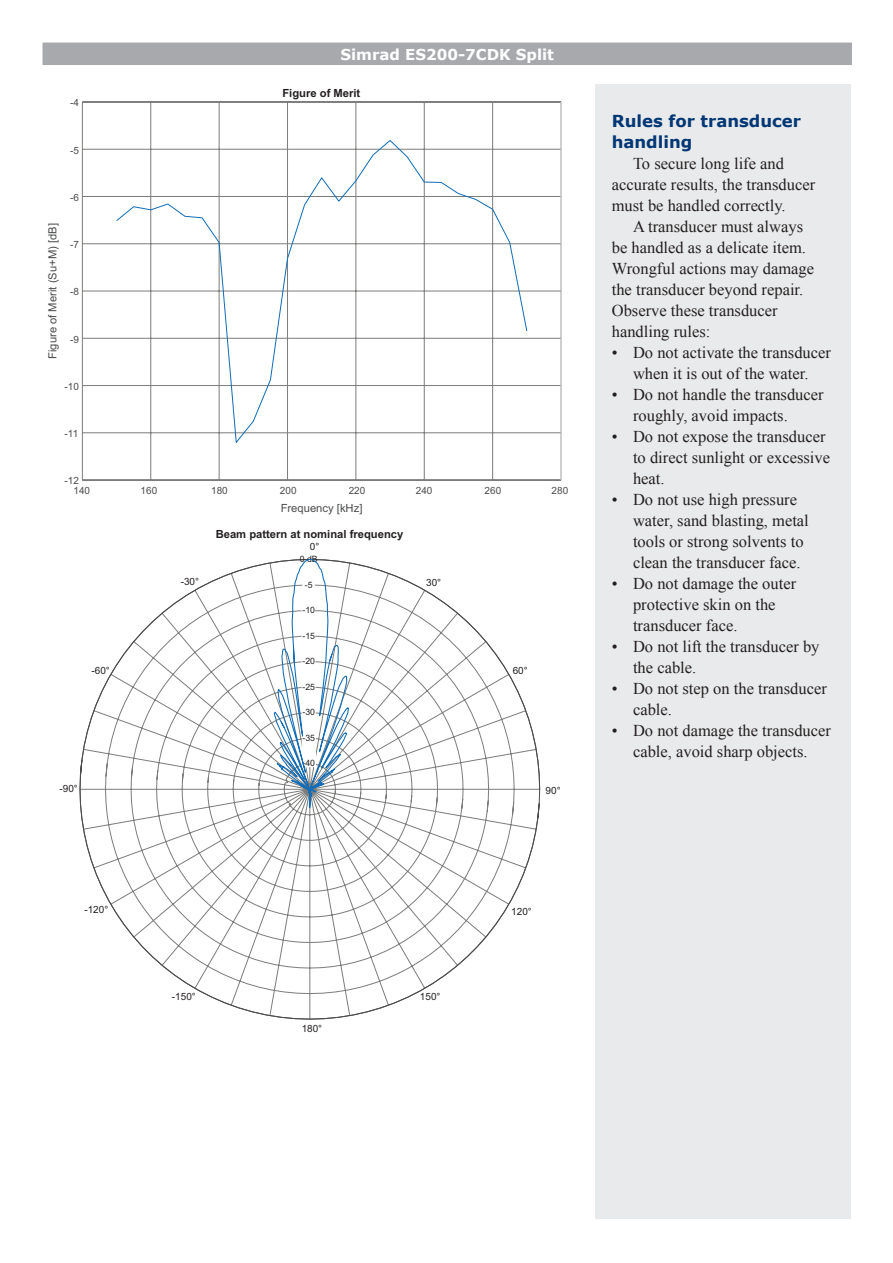
<style>
.page{position:relative;width:893px;height:1263px;background:#fff}
.page>*{position:absolute;margin:0;border:0;box-sizing:border-box;transform-origin:0 0}
.Bullet{font:16.5px/21px "Times New Roman";color:#231f20}
.Normal_without_inden{font:16.5px/21px "Times New Roman";color:#231f20}
.Heading01{font:700 16.5px/21px "Verdana";color:#013775}
.Title04{font:700 15px "Verdana";color:#fff}
.t1{font:700 11.25px "Arial";color:#231f20}
.t2{font:11.25px "Arial";color:#4b4c4d}
.t3{font:10.05px "Arial";color:#4b4c4d}
.t4{font:9.9px "Arial";color:#231f20}
.t5{font:8.7px "Arial";color:#231f20}
</style>
<div class="page">
<div style="left:43px;top:43px;width:808px;height:21px;background:#a8a9ad"></div>
<div style="left:43px;top:43px;width:809px;height:22px;border:2px solid #a8a9ad"></div>
<div style="left:595px;top:85px;width:256px;height:1134px;background:#e9eaeb"></div>
<svg style="left:82px;top:102px;width:479px;height:378px"></svg>
<hr style="left:561px;top:102px;width:1px;height:378px;background:#e1e2e4">
<svg style="left:116px;top:140px;width:412px;height:304px"></svg>
<svg style="left:80px;top:564px;width:460px;height:451px"></svg>
<svg style="left:247px;top:558px;width:110px;height:462px"></svg>
<p class="t3" style="left:70px;top:99px;width:10px">-4</p>
<p class="t3" style="left:70px;top:146px;width:10px">-5</p>
<p class="t2" style="left:48px;top:359px;width:137px;rotate:-90deg">Figure of Merit (Su+M) [dB]</p>
<p class="t3" style="left:70px;top:194px;width:10px">-6</p>
<p class="t3" style="left:70px;top:241px;width:10px">-7</p>
<p class="t3" style="left:70px;top:288px;width:10px">-8</p>
<p class="t3" style="left:70px;top:335px;width:10px">-9</p>
<p class="t3" style="left:65px;top:383px;width:16px">-10</p>
<p class="t3" style="left:65px;top:430px;width:15px">-11</p>
<p class="t3" style="left:65px;top:477px;width:16px">-12</p>
<p class="Title04" style="left:340px;top:43px;width:215px">Simrad ES200-7CDK Split</p>
<p class="t1" style="left:282px;top:88px;width:79px">Figure of Merit</p>
<p class="t3" style="left:74px;top:486px;width:18px">140</p>
<p class="t3" style="left:141px;top:486px;width:18px">160</p>
<p class="t3" style="left:211px;top:486px;width:18px">180</p>
<p class="t3" style="left:280px;top:486px;width:18px">200</p>
<p class="t3" style="left:349px;top:486px;width:18px">220</p>
<p class="t3" style="left:416px;top:486px;width:18px">240</p>
<p class="t3" style="left:485px;top:486px;width:18px">260</p>
<p class="t3" style="left:552px;top:486px;width:18px">280</p>
<p class="t2" style="left:281px;top:504px;width:83px">Frequency [kHz]</p>
<p class="t1" style="left:216px;top:529px;width:189px">Beam pattern at nominal frequency</p>
<p class="t4" style="left:310px;top:543px;width:11px">0°</p>
<p class="t4" style="left:91px;top:667px;width:20px">-60°</p>
<p class="t4" style="left:59px;top:785px;width:20px">-90°</p>
<p class="t4" style="left:181px;top:578px;width:20px">-30°</p>
<p class="t5" style="left:300px;top:556px;width:19px">0 dB</p>
<p class="t5" style="left:305px;top:581px;width:9px">-5</p>
<p class="t5" style="left:302px;top:607px;width:14px">-10</p>
<p class="t5" style="left:302px;top:632px;width:14px">-15</p>
<p class="t5" style="left:302px;top:658px;width:14px">-20</p>
<p class="t5" style="left:302px;top:683px;width:14px">-25</p>
<p class="t5" style="left:302px;top:709px;width:14px">-30</p>
<p class="t5" style="left:302px;top:734px;width:14px">-35</p>
<p class="t5" style="left:302px;top:760px;width:14px">-40</p>
<p class="t4" style="left:426px;top:579px;width:17px">30°</p>
<p class="t4" style="left:513px;top:667px;width:17px">60°</p>
<p class="t4" style="left:546px;top:787px;width:17px">90°</p>
<p class="Heading01" style="left:612px;top:110px;width:191px">Rules for transducer handling</p>
<p class="Bullet" style="left:612px;top:152px;width:205px;text-indent:21px">To secure long life and accurate results, the transducer must be handled correctly.</p>
<p class="Bullet" style="left:612px;top:215px;width:204px;text-indent:21px">A transducer must always be handled as a delicate item.<br>Wrongful actions may damage the transducer beyond repair.</p>
<p class="Normal_without_inden" style="left:612px;top:299px;width:167px">Observe these transducer handling rules:</p>
<p class="Bullet" style="left:612px;top:341px;width:221px;text-align:center">• Do not activate the transducer when it is out of the water.</p>
<p class="Bullet" style="left:633px;top:383px;width:192px;text-indent:-21px">• Do not handle the transducer roughly, avoid impacts.</p>
<p class="Bullet" style="left:633px;top:425px;width:199px;text-indent:-21px">• Do not expose the transducer to direct sunlight or excessive heat.</p>
<p class="Bullet" style="left:633px;top:488px;width:177px;text-indent:-21px">• Do not use high pressure water, sand blasting, metal tools or strong solvents to clean the transducer face.</p>
<p class="Bullet" style="left:633px;top:572px;width:165px;text-indent:-21px">• Do not damage the outer protective skin on the transducer face.</p>
<p class="Bullet" style="left:633px;top:635px;width:188px;text-indent:-21px">• Do not lift the transducer by the cable.</p>
<p class="Bullet" style="left:633px;top:677px;width:195px;text-indent:-21px">• Do not step on the transducer cable.</p>
<p class="Bullet" style="left:612px;top:719px;width:221px;text-align:center">• Do not damage the transducer cable, avoid sharp objects.</p>
<p class="t4" style="left:84px;top:905px;width:25px">-120°</p>
<p class="t4" style="left:172px;top:993px;width:25px">-150°</p>
<p class="t4" style="left:302px;top:1024px;width:22px">180°</p>
<p class="t4" style="left:420px;top:993px;width:22px">150°</p>
<p class="t4" style="left:511px;top:908px;width:22px">120°</p>
</div>
